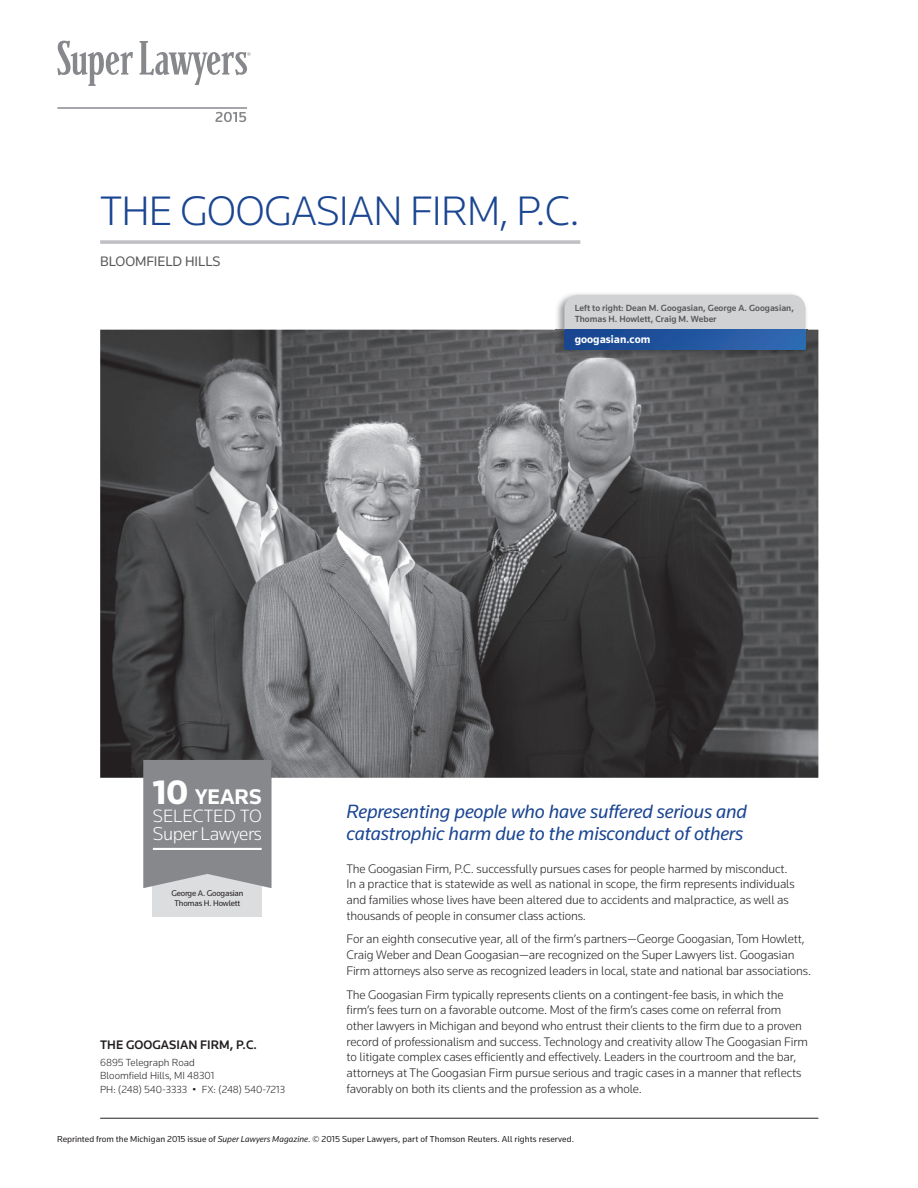
<style>
.page{position:relative;width:918px;height:1188px;background:#fff}
.page>*{position:absolute;margin:0;border:0;box-sizing:border-box;transform-origin:0 0}
.t1{font:300 42.75px "Knowledge";letter-spacing:-.02em;color:#1a4591}
.t2{font:700 22.05px "Knowledge";color:#fff}
.t3{font:italic 19.95px/22.8px "Knowledge";letter-spacing:-.01em;color:#1a4591}
.t4{font:300 19.2px "Knowledge";letter-spacing:-.02em;color:#fff}
.t5{font:300 18.45px "Knowledge";color:#fff}
.t6{font:14.25px "Knowledge";letter-spacing:-.005em;color:#57585a}
.t7{font:300 12.9px/15.6px "Knowledge";letter-spacing:-.01em;color:#231f20}
.t8{font:500 12.9px "Knowledge";color:#231f20}
.t9{font:700 11.4px "Knowledge";color:#fff}
.t10{font:300 10.65px/13.5px "Knowledge";color:#231f20}
.t11{font:500 9.3px/11.4px "Knowledge";color:#57585a}
.t12{font:9px "Knowledge";letter-spacing:.01em;color:#231f20}
.t13{font:8.55px/10.1px "Knowledge";letter-spacing:-.02em;color:#231f20;text-align:center}
.s1{font-weight:900;font-size:35.25px}
.s2{font-style:italic}
</style>
<div class="page">
<svg style="left:57px;top:41px;width:76px;height:45px"></svg>
<svg style="left:140px;top:41px;width:111px;height:44px"></svg>
<hr style="left:57px;top:107px;width:190px;height:2px;background:#86888b">
<svg style="left:216px;top:112px;width:30px;height:10px"></svg>
<img style="left:100px;top:330px;width:718px;height:448px">
<img style="left:555px;top:294px;width:253px;height:64px">
<div style="left:564px;top:295px;width:242px;height:48px;background:#d1d2d4;border-radius:14px"></div>
<svg style="left:564px;top:330px;width:242px;height:19px;background:#22559f"></svg>
<hr style="left:100px;top:240px;width:480px;height:4px;background:#c9c9cc">
<hr style="left:100px;top:1118px;width:718px;height:1px;background:#231f20">
<div style="left:153px;top:873px;width:109px;height:44px;background:#dcdddf"></div>
<svg style="left:143px;top:760px;width:129px;height:128px;background:#8b8d90"></svg>
<hr style="left:153px;top:848px;width:109px;height:2px;background:#fff">
<h1 class="t1" style="left:100px;top:196px;width:481px">THE GOOGASIAN FIRM, P.C.</h1>
<p class="t6" style="left:100px;top:256px;width:122px">BLOOMFIELD HILLS</p>
<p class="t11" style="left:575px;top:302px;width:221px">Left to right: Dean M. Googasian, George A. Googasian,<br>Thomas H. Howlett, Craig M. Weber</p>
<p class="t9" style="left:575px;top:333px;width:77px">googasian.com</p>
<h2 class="t2" style="left:153px;top:784px;width:110px"><span class="s1">10</span> YEARS</h2>
<h3 class="t5" style="left:153px;top:809px;width:111px">SELECTED TO</h3>
<h3 class="t4" style="left:153px;top:827px;width:111px">Super Lawyers</h3>
<p class="t13" style="left:171px;top:889px;width:74px">George A. Googasian<br>Thomas H. Howlett</p>
<p class="t8" style="left:100px;top:1037px;width:158px">THE GOOGASIAN FIRM, P.C.</p>
<p class="t10" style="left:100px;top:1056px;width:186px">6895 Telegraph Road<br>Bloomfield Hills, MI 48301<br>PH: (248) 540-3333 • FX: (248) 540-7213</p>
<h3 class="t3" style="left:346px;top:801px;width:402px">Representing people who have suffered serious and catastrophic harm due to the misconduct of others</h3>
<p class="t7" style="left:346px;top:861px;width:450px">The Googasian Firm, P.C. successfully pursues cases for people harmed by misconduct.<br>In a practice that is statewide as well as national in scope, the firm represents individuals and families whose lives have been altered due to accidents and malpractice, as well as thousands of people in consumer class actions.</p>
<p class="t7" style="left:346px;top:932px;width:466px">For an eighth consecutive year, all of the firm’s partners—George Googasian, Tom Howlett,<br>Craig Weber and Dean Googasian—are recognized on the Super Lawyers list. Googasian<br>Firm attorneys also serve as recognized leaders in local, state and national bar associations.</p>
<p class="t7" style="left:346px;top:988px;width:463px">The Googasian Firm typically represents clients on a contingent-fee basis, in which the firm’s fees turn on a favorable outcome. Most of the firm’s cases come on referral from other lawyers in Michigan and beyond who entrust their clients to the firm due to a proven record of professionalism and success. Technology and creativity allow The Googasian Firm to litigate complex cases efficiently and effectively. Leaders in the courtroom and the bar, attorneys at The Googasian Firm pursue serious and tragic cases in a manner that reflects favorably on both its clients and the profession as a whole.</p>
<p class="t12" style="left:57px;top:1135px;width:519px">Reprinted from the Michigan 2015 issue of <span class="s2">Super Lawyers Magazine</span>. © 2015 Super Lawyers, part of Thomson Reuters. All rights reserved.</p>
</div>
